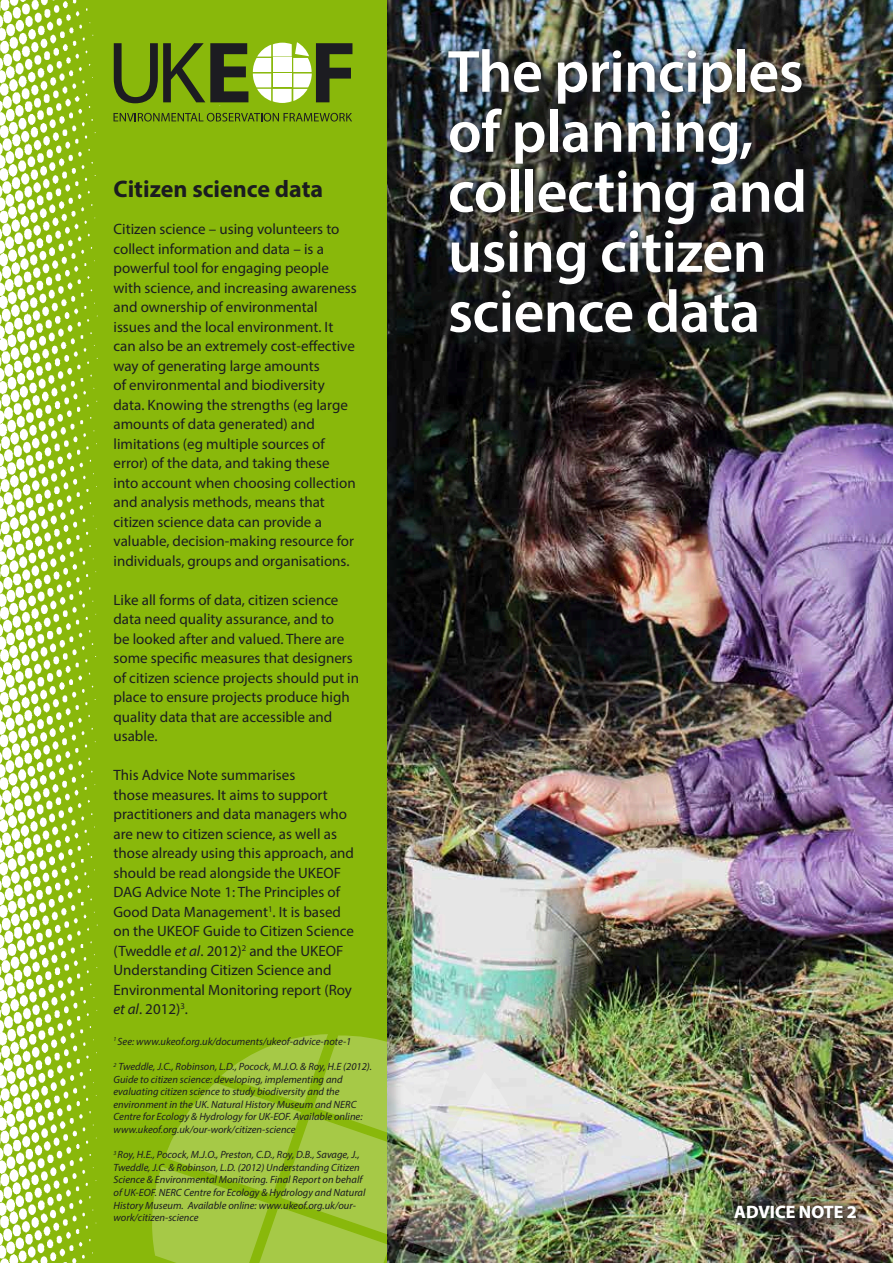
<style>
.page{position:relative;width:893px;height:1263px;background:#fff}
.page>*{position:absolute;margin:0;border:0;box-sizing:border-box;transform-origin:0 0}
.t1{font:600 60px/60px "Myriad Pro";letter-spacing:-.01em;color:#fff}
.t2{font:700 24px "Myriad Pro";color:#1b1c20}
.t3{font:700 18px "Myriad Pro";color:#fff}
.t4{font:15px/19.5px "Myriad Pro";color:#1b1c20}
.t5{font:italic 10.5px/12.6px "Myriad Pro";color:#1b1c20}
.s1{font-style:italic}
</style>
<div class="page">
<img style="left:405px;top:0;width:488px;height:1263px">
<div style="left:449px;top:50px;width:372px;height:300px;background:#1b1c20;opacity:.73"></div>
<div style="left:440px;top:41px;width:371px;height:299px;background:#1b1c20;opacity:.46"></div>
<div style="left:0;top:0;width:405px;height:1263px;background:#1b1c20;opacity:.3"></div>
<div style="left:0;top:0;width:387px;height:1263px;background:#89b80b"></div>
<img style="left:0;top:0;width:114px;height:1263px">
<svg style="left:114px;top:42px;width:238px;height:80px"></svg>
<img style="left:152px;top:1034px;width:375px;height:229px">
<div style="left:735px;top:1205px;width:138px;height:31px;background:#1b1c20;opacity:.73"></div>
<div style="left:727px;top:1197px;width:136px;height:29px;background:#1b1c20;opacity:.46"></div>
<p class="t2" style="left:114px;top:173px;width:211px">Citizen science data</p>
<p class="t4" style="left:114px;top:219px;width:245px">Citizen science – using volunteers to collect information and data – is a powerful tool for engaging people with science, and increasing awareness and ownership of environmental issues and the local environment. It can also be an extremely cost-effective way of generating large amounts<br>of environmental and biodiversity data. Knowing the strengths (eg large amounts of data generated) and limitations (eg multiple sources of error) of the data, and taking these into account when choosing collection and analysis methods, means that citizen science data can provide a valuable, decision-making resource for individuals, groups and organisations.</p>
<p class="t4" style="left:114px;top:590px;width:247px">Like all forms of data, citizen science data need quality assurance, and to<br>be looked after and valued. There are some specific measures that designers of citizen science projects should put in place to ensure projects produce high quality data that are accessible and usable.</p>
<p class="t4" style="left:114px;top:765px;width:242px">This Advice Note summarises<br>those measures. It aims to support practitioners and data managers who are new to citizen science, as well as those already using this approach, and should be read alongside the UKEOF DAG Advice Note 1: The Principles of Good Data Management<sup>1</sup>. It is based on the UKEOF Guide to Citizen Science (Tweddle <span class="s1">et al</span>. 2012)<sup>2</sup> and the UKEOF Understanding Citizen Science and Environmental Monitoring report (Roy <span class="s1">et al</span>. 2012)<sup>3</sup>.</p>
<p class="t5" style="left:114px;top:1035px;width:239px"><sup>1</sup> See: www.ukeof.org.uk/documents/ukeof-advice-note-1</p>
<p class="t5" style="left:114px;top:1060px;width:260px"><sup>2</sup> Tweddle, J.C., Robinson, L.D., Pocock, M.J.O. &amp; Roy, H.E (2012).<br>Guide to citizen science: developing, implementing and evaluating citizen science to study biodiversity and the environment in the UK. Natural History Museum and NERC Centre for Ecology &amp; Hydrology for UK-EOF. Available online: www.ukeof.org.uk/our-work/citizen-science</p>
<p class="t5" style="left:114px;top:1148px;width:253px"><sup>3</sup> Roy, H.E., Pocock, M.J.O., Preston, C.D., Roy, D.B., Savage, J., Tweddle, J.C. &amp; Robinson, L.D. (2012) Understanding Citizen Science &amp; Environmental Monitoring. Final Report on behalf of UK-EOF. NERC Centre for Ecology &amp; Hydrology and Natural History Museum. Available online: www.ukeof.org.uk/our&shy;work/citizen-science</p>
<p class="t1" style="left:448px;top:40px;width:361px">The principles of planning, collecting and using citizen science data</p>
<p class="t3" style="left:734px;top:1200px;width:124px">ADVICE NOTE 2</p>
</div>
